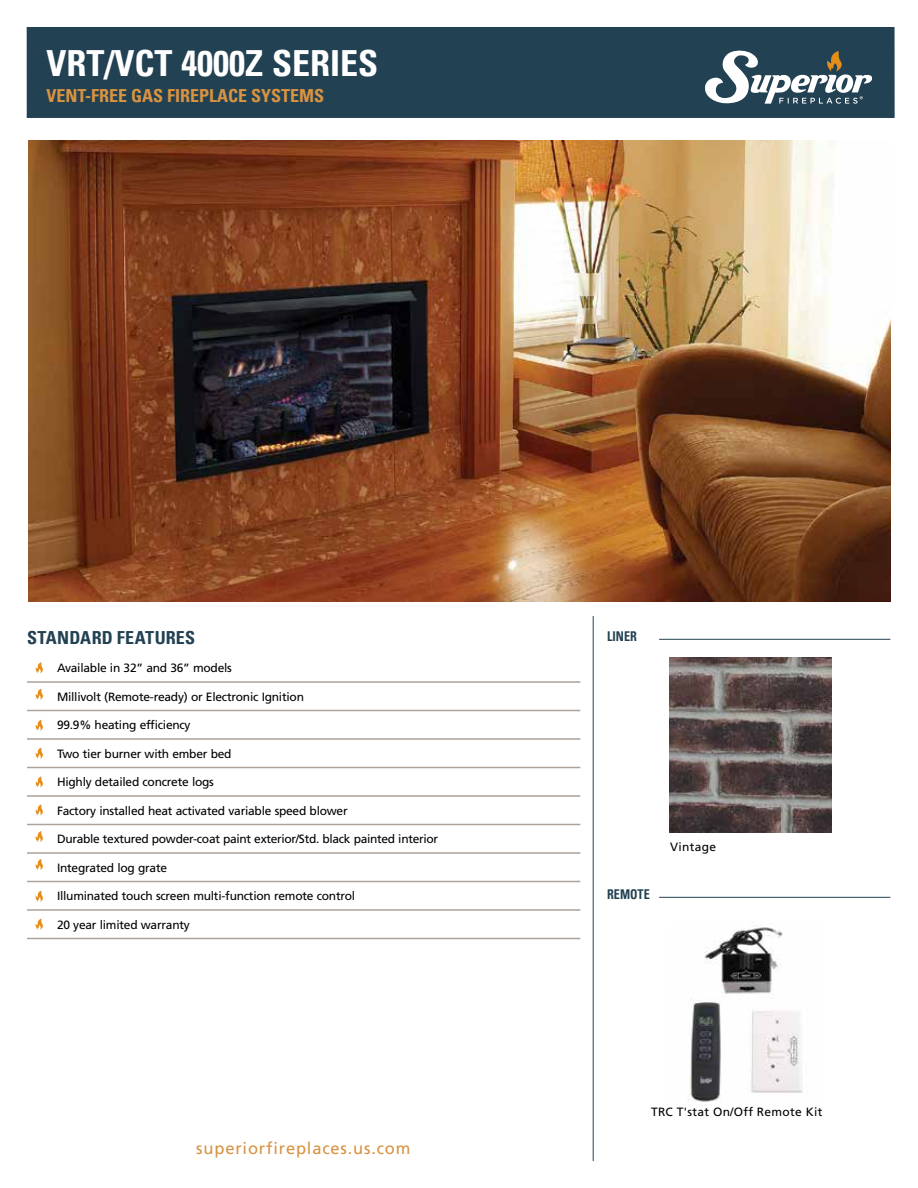
<style>
.page{position:relative;width:918px;height:1188px;background:#fff}
.page>*{position:absolute;margin:0;border:0;box-sizing:border-box;transform-origin:0 0}
.t1{font:36px "Univers Com 67 Bold Cond";color:#fff}
.t2{font:18px "Univers Com 67 Bold Cond";color:#d89341}
.t3{font:18px "Univers Com 67 Bold Cond";letter-spacing:.01em;color:#224153}
.t4{font:16.5px "Frutiger LT Std";letter-spacing:.05em;color:#d89341}
.t5{font:13.5px "Univers Com 67 Bold Cond";color:#224153;scale:.9 1}
.t6{font:12px "Frutiger LT Std";letter-spacing:-.02em;color:#000}
.t7{font:12px "Frutiger LT Std";letter-spacing:.025em;color:#000}
</style>
<div class="page">
<img style="left:28px;top:141px;width:863px;height:460px">
<hr style="left:593px;top:616px;width:1px;height:545px;background:#224153">
<hr style="left:27px;top:681px;width:553px;height:2px;background:#aca39b">
<hr style="left:27px;top:710px;width:553px;height:1px;background:#aca39b">
<hr style="left:27px;top:738px;width:553px;height:2px;background:#aca39b">
<hr style="left:27px;top:767px;width:553px;height:1px;background:#aca39b">
<hr style="left:27px;top:795px;width:553px;height:2px;background:#aca39b">
<hr style="left:27px;top:824px;width:553px;height:1px;background:#aca39b">
<hr style="left:27px;top:852px;width:553px;height:2px;background:#aca39b">
<hr style="left:27px;top:881px;width:553px;height:1px;background:#aca39b">
<hr style="left:27px;top:909px;width:553px;height:2px;background:#aca39b">
<hr style="left:27px;top:938px;width:553px;height:1px;background:#aca39b">
<svg style="left:35px;top:662px;width:8px;height:11px"></svg>
<svg style="left:35px;top:831px;width:8px;height:11px"></svg>
<svg style="left:35px;top:891px;width:8px;height:11px"></svg>
<svg style="left:35px;top:689px;width:8px;height:11px"></svg>
<svg style="left:35px;top:859px;width:8px;height:11px"></svg>
<svg style="left:35px;top:919px;width:8px;height:11px"></svg>
<svg style="left:35px;top:748px;width:8px;height:11px"></svg>
<svg style="left:35px;top:720px;width:8px;height:11px"></svg>
<svg style="left:35px;top:776px;width:8px;height:11px"></svg>
<svg style="left:35px;top:804px;width:8px;height:11px"></svg>
<hr style="left:659px;top:897px;width:231px;height:1px;background:#224153">
<hr style="left:659px;top:639px;width:231px;height:1px;background:#224153">
<div style="left:27px;top:27px;width:868px;height:91px;background:#224153"></div>
<svg style="left:705px;top:51px;width:167px;height:53px"></svg>
<img style="left:669px;top:658px;width:162px;height:174px">
<img style="left:688px;top:927px;width:115px;height:175px">
<h1 class="t1" style="left:46px;top:41px;width:333px">VRT/VCT 4000Z SERIES</h1>
<h2 class="t2" style="left:46px;top:84px;width:279px">VENT-FREE GAS FIREPLACE SYSTEMS</h2>
<h2 class="t3" style="left:27px;top:626px;width:170px">STANDARD FEATURES</h2>
<p class="t6" style="left:57px;top:661px;width:176px">Available in 32” and 36” models</p>
<p class="t6" style="left:57px;top:690px;width:249px">Millivolt (Remote-ready) or Electronic Ignition</p>
<p class="t6" style="left:57px;top:718px;width:135px">99.9% heating efficiency</p>
<p class="t6" style="left:57px;top:747px;width:176px">Two tier burner with ember bed</p>
<p class="t6" style="left:57px;top:775px;width:158px">Highly detailed concrete logs</p>
<p class="t6" style="left:57px;top:804px;width:292px">Factory installed heat activated variable speed blower</p>
<p class="t6" style="left:57px;top:832px;width:383px">Durable textured powder-coat paint exterior/Std. black painted interior</p>
<p class="t6" style="left:57px;top:861px;width:112px">Integrated log grate</p>
<p class="t6" style="left:57px;top:889px;width:300px">Illuminated touch screen multi-function remote control</p>
<p class="t6" style="left:57px;top:918px;width:134px">20 year limited warranty</p>
<h3 class="t4" style="left:196px;top:1139px;width:216px">superiorfireplaces.us.com</h3>
<p class="t5" style="left:607px;top:628px;width:35px">LINER</p>
<p class="t5" style="left:607px;top:886px;width:49px">REMOTE</p>
<p class="t7" style="left:670px;top:840px;width:47px">Vintage</p>
<p class="t7" style="left:651px;top:1105px;width:173px">TRC T'stat On/Off Remote Kit</p>
</div>
